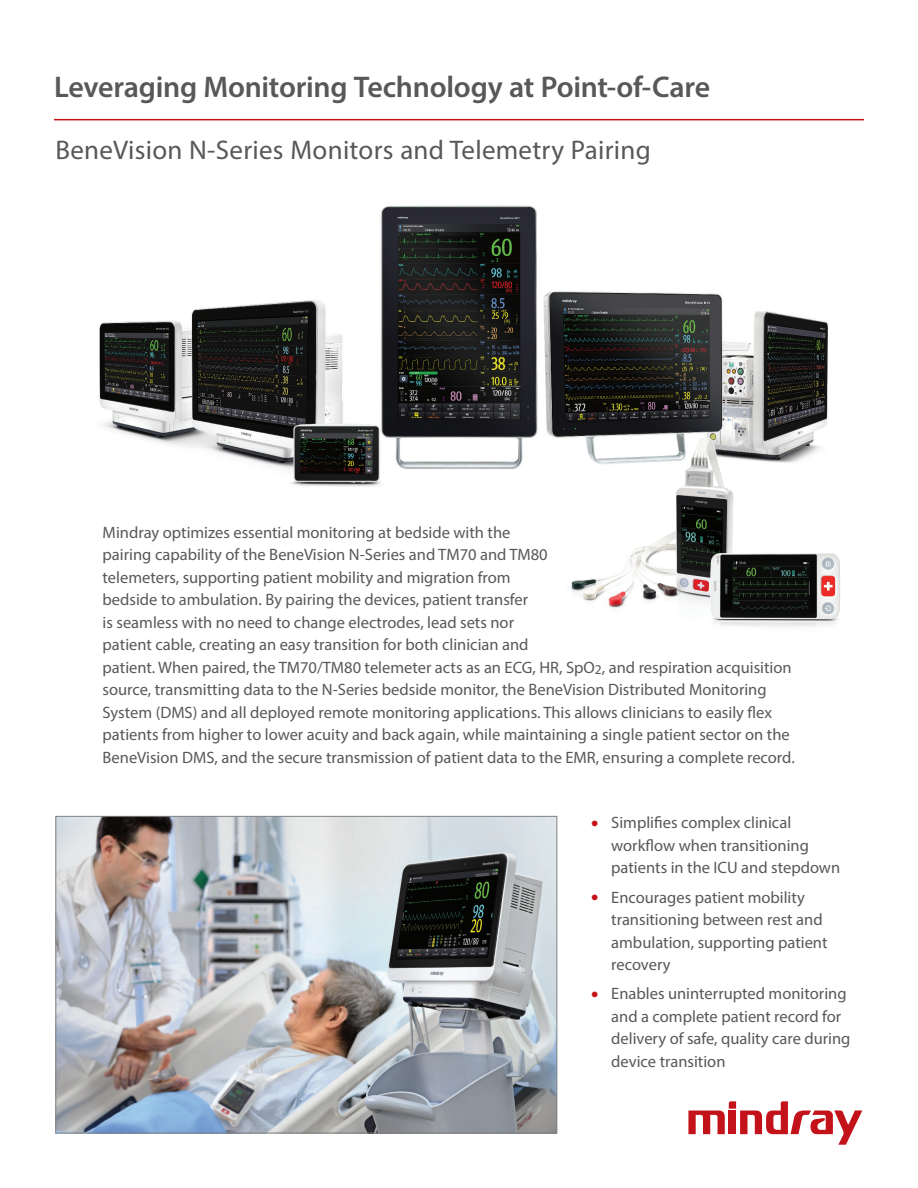
<style>
.page{position:relative;width:918px;height:1188px;background:#fff}
.page>*{position:absolute;margin:0;border:0;box-sizing:border-box;transform-origin:0 0}
.t1{font:600 30px "Myriad Pro";letter-spacing:-.01em;color:#57585a}
.Heads{font:27px "Myriad Pro";letter-spacing:.01em;color:#57585a}
.t2{font:16.5px/22.5px "Myriad Pro";color:#57585a}
.s1{color:#c4121a}
</style>
<div class="page">
<img style="left:99px;top:205px;width:729px;height:282px">
<hr style="left:54px;top:119px;width:810px;height:1px;background:#c4121a">
<img style="left:57px;top:818px;width:498px;height:313px">
<div style="left:55px;top:816px;width:502px;height:317px;border:1px solid #808285"></div>
<img style="left:565px;top:422px;width:189px;height:187px">
<img style="left:693px;top:538px;width:147px;height:89px">
<svg style="left:688px;top:1101px;width:174px;height:44px"></svg>
<p class="t1" style="left:54px;top:68px;width:658px">Leveraging Monitoring Technology at Point-of-Care</p>
<p class="Heads" style="left:55px;top:134px;width:597px">BeneVision N-Series Monitors and Telemetry Pairing</p>
<p class="t2" style="left:103px;top:521px;width:694px">Mindray optimizes essential monitoring at bedside with the<br>pairing capability of the BeneVision N-Series and TM70 and TM80<br>telemeters, supporting patient mobility and migration from<br>bedside to ambulation. By pairing the devices, patient transfer<br>is seamless with no need to change electrodes, lead sets nor<br>patient cable, creating an easy transition for both clinician and<br>patient. When paired, the TM70/TM80 telemeter acts as an ECG, HR, SpO<sub>2</sub>, and respiration acquisition source, transmitting data to the N-Series bedside monitor, the BeneVision Distributed Monitoring System (DMS) and all deployed remote monitoring applications. This allows clinicians to easily flex patients from higher to lower acuity and back again, while maintaining a single patient sector on the BeneVision DMS, and the secure transmission of patient data to the EMR, ensuring a complete record.</p>
<p class="t2" style="left:611px;top:811px;width:231px;text-indent:-20px"><span class="s1">●</span> Simplifies complex clinical workflow when transitioning patients in the ICU and stepdown</p>
<p class="t2" style="left:611px;top:886px;width:218px;text-indent:-20px"><span class="s1">●</span> Encourages patient mobility transitioning between rest and ambulation, supporting patient recovery</p>
<p class="t2" style="left:611px;top:982px;width:241px;text-indent:-20px"><span class="s1">●</span> Enables uninterrupted monitoring and a complete patient record for delivery of safe, quality care during device transition</p>
</div>
